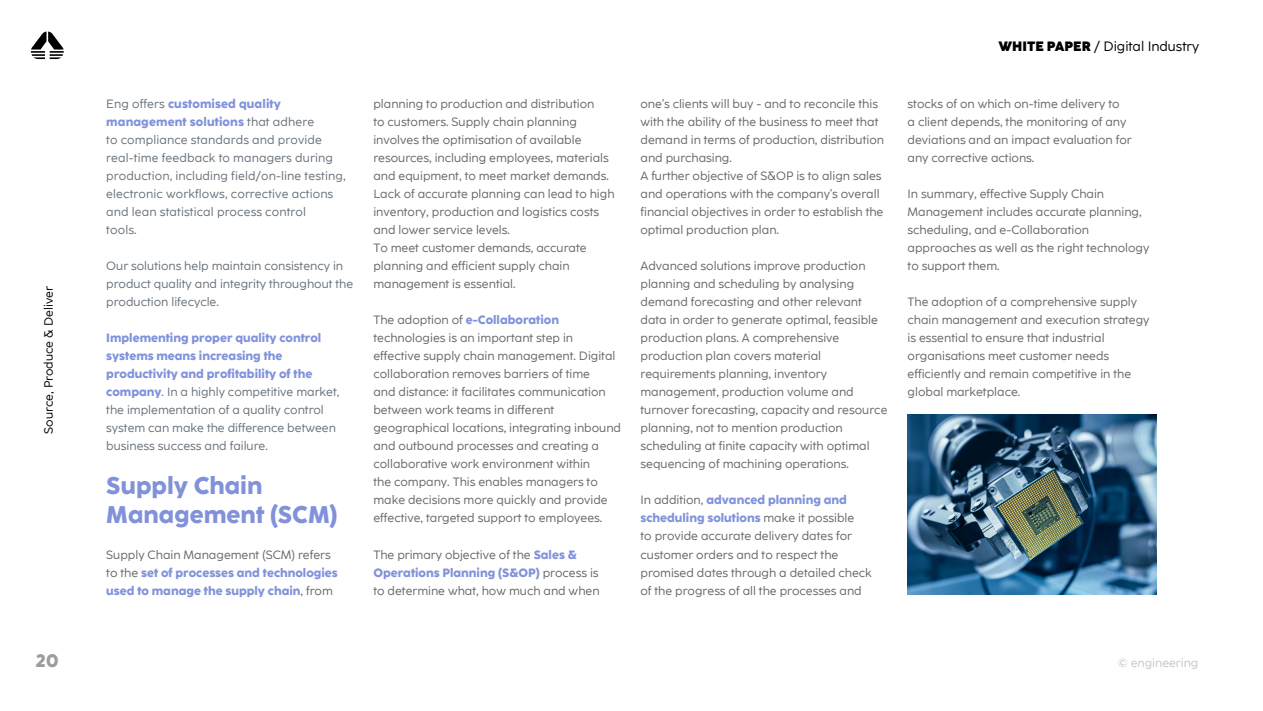
<style>
.page{position:relative;width:1263px;height:711px;background:#fff}
.page>*{position:absolute;margin:0;border:0;box-sizing:border-box;transform-origin:0 0}
.t1{font:800 24px/28.8px "Coco Eng";color:#8192db}
.t2{font:800 18px "Coco Eng";color:#9d9d9c}
.t3{font:13.5px "Coco Eng";color:#000}
.t4{font:12px/18px "Coco Eng";color:#666}
.t5{font:12px/18px "Coco Eng";color:#66717a}
.t6{font:800 12px/18px "Coco Eng";color:#8192db}
.t7{font:12px "Coco Eng";color:#000}
.t8{font:12px "Coco Eng";color:#c6c6c6}
.s1{font-weight:800;color:#8192db}
.s2{font-weight:400;color:#666}
.s3{font-weight:800}
</style>
<div class="page">
<svg style="left:31px;top:31px;width:33px;height:28px"></svg>
<img style="left:907px;top:414px;width:250px;height:180px">
<p class="t7" style="left:41px;top:433px;width:149px;rotate:-90deg">Source, Produce &amp; Deliver</p>
<h2 class="t2" style="left:36px;top:647px;width:24px">20</h2>
<p class="t5" style="left:106px;top:94px;width:241px">Eng offers <span class="s1">customised quality management solutions</span> that adhere<br>to compliance standards and provide real-time feedback to managers during production, including field/on-line testing, electronic workflows, corrective actions and lean statistical process control<br>tools.</p>
<p class="t5" style="left:106px;top:256px;width:248px">Our solutions help maintain consistency in product quality and integrity throughout the production lifecycle.</p>
<p class="t5" style="left:106px;top:328px;width:235px"><span class="s1">Implementing proper quality control systems means increasing the productivity and profitability of the company</span>. In a highly competitive market, the implementation of a quality control system can make the difference between business success and failure.</p>
<h1 class="t1" style="left:106px;top:469px;width:233px">Supply Chain<br>Management (SCM)</h1>
<p class="t6" style="left:106px;top:544px;width:233px"><span class="s2">Supply Chain Management (SCM) refers to the</span> set of processes and technologies used to manage the supply chain<span class="s2">, from</span></p>
<p class="t4" style="left:373px;top:94px;width:243px">planning to production and distribution<br>to customers. Supply chain planning involves the optimisation of available resources, including employees, materials and equipment, to meet market demands.<br>Lack of accurate planning can lead to high inventory, production and logistics costs and lower service levels.<br>To meet customer demands, accurate planning and efficient supply chain management is essential.</p>
<p class="t4" style="left:373px;top:310px;width:249px">The adoption of <span class="s1">e-Collaboration </span>technologies is an important step in effective supply chain management. Digital collaboration removes barriers of time<br>and distance: it facilitates communication between work teams in different geographical locations, integrating inbound and outbound processes and creating a collaborative work environment within<br>the company. This enables managers to make decisions more quickly and provide effective, targeted support to employees.</p>
<p class="t4" style="left:373px;top:544px;width:228px">The primary objective of the <span class="s1">Sales &amp;<br>Operations Planning (S&amp;OP)</span> process is to determine what, how much and when</p>
<p class="t4" style="left:640px;top:94px;width:245px">one's clients will buy - and to reconcile this with the ability of the business to meet that demand in terms of production, distribution and purchasing.<br>A further objective of S&amp;OP is to align sales and operations with the company's overall financial objectives in order to establish the optimal production plan.</p>
<p class="t4" style="left:640px;top:256px;width:248px">Advanced solutions improve production planning and scheduling by analysing demand forecasting and other relevant data in order to generate optimal, feasible production plans. A comprehensive production plan covers material requirements planning, inventory management, production volume and turnover forecasting, capacity and resource planning, not to mention production scheduling at finite capacity with optimal sequencing of machining operations.</p>
<p class="t4" style="left:640px;top:490px;width:233px">In addition, <span class="s1">advanced planning and scheduling solutions</span> make it possible<br>to provide accurate delivery dates for customer orders and to respect the promised dates through a detailed check of the progress of all the processes and</p>
<p class="t3" style="left:998px;top:38px;width:202px"><span class="s3">WHITE PAPER</span> / Digital Industry</p>
<p class="t4" style="left:907px;top:94px;width:226px">stocks of on which on-time delivery to<br>a client depends, the monitoring of any deviations and an impact evaluation for any corrective actions.</p>
<p class="t4" style="left:907px;top:184px;width:243px">In summary, effective Supply Chain Management includes accurate planning, scheduling, and e-Collaboration approaches as well as the right technology to support them.</p>
<p class="t4" style="left:907px;top:292px;width:244px">The adoption of a comprehensive supply chain management and execution strategy is essential to ensure that industrial organisations meet customer needs efficiently and remain competitive in the global marketplace.</p>
<p class="t8" style="left:1118px;top:654px;width:82px">© engineering</p>
</div>
